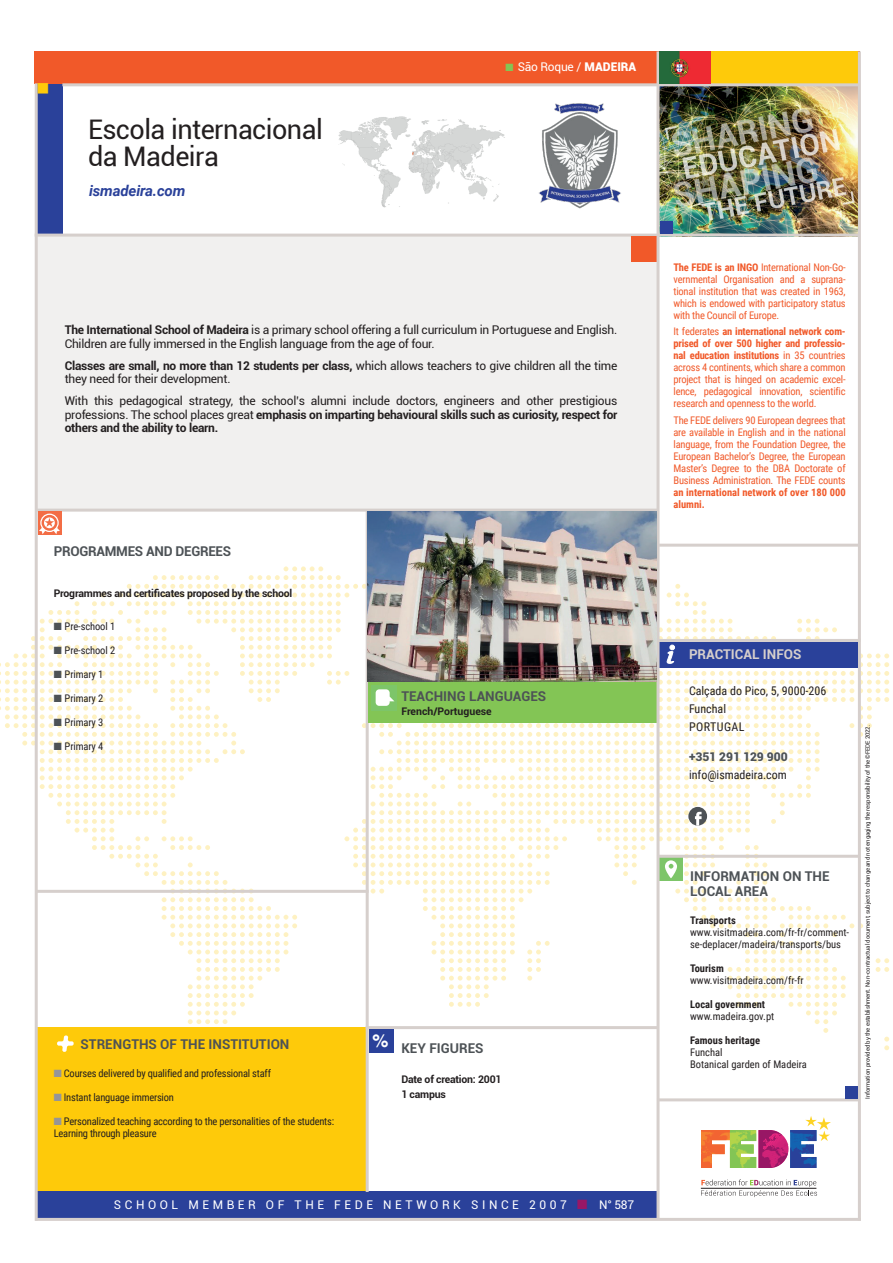
<style>
.page{position:relative;width:893px;height:1263px;background:#fff}
.page>*{position:absolute;margin:0;border:0;box-sizing:border-box;transform-origin:0 0}
.t1{font:27px/27px "Roboto";letter-spacing:-.02em;color:#231f20}
.t2{font:700 18px "Helvetica";color:#fff}
.t3{font:italic 700 15px "Roboto";letter-spacing:-.01em;color:#2a419a}
.t4{font:15px "Zapf Dingbats ITC";color:#feca0a}
.t5{font:700 13.5px/15px "Roboto";color:#4d5256}
.t6{font:700 13.5px "Roboto";letter-spacing:-.02em;color:#4d5256}
.t7{font:700 13.5px "Roboto";color:#d6cfcc}
.t8{font:12px/13.5px "Roboto";letter-spacing:-.02em;color:#231f20}
.t9{font:12px/18px "Roboto Condensed";color:#231f20}
.t10{font:12px "Roboto";letter-spacing:.3em;color:#fff}
.t11{font:12px "Roboto";letter-spacing:-.02em;color:#fff}
.t12{font:900 12px "Roboto";color:#4d5256}
.t13{font:10.5px/12px "Roboto Condensed";letter-spacing:-.02em;color:#f15929;text-align:justify}
.t14{font:10.5px/12px "Roboto Condensed";letter-spacing:-.02em;color:#231f20}
.t15{font:10.5px/12px "Roboto Condensed";color:#231f20}
.t16{font:700 10.5px/14.1px "Roboto";letter-spacing:-.02em;color:#231f20}
.t17{font:700 10.5px "Roboto Condensed";color:#231f20}
.t18{font:700 10.5px/12px "Roboto Condensed";color:#f15929}
.t19{font:700 10.5px "Roboto";color:#231f20}
.t20{font:6px "Roboto";letter-spacing:-.02em;color:#231f20}
.s1{color:#83c555}
.s2{font-weight:900}
.s3{font-weight:700}
.s4{color:#4d5256}
.s5{color:#959598}
.s6{color:#991766}
</style>
<div class="page">
<svg style="left:701px;top:1116px;width:130px;height:52px"></svg>
<svg style="left:701px;top:1179px;width:116px;height:18px"></svg>
<hr style="left:701px;top:1188px;width:115px;height:1px;background:#211d1e">
<div style="left:35px;top:51px;width:27px;height:183px;background:#2a419a"></div>
<div style="left:35px;top:51px;width:825px;height:33px;background:#f15929"></div>
<div style="left:659px;top:51px;width:199px;height:33px;background:#feca0a"></div>
<div style="left:36px;top:1027px;width:332px;height:190px;background:#feca0a"></div>
<img style="left:659px;top:86px;width:199px;height:148px">
<div style="left:37px;top:1192px;width:620px;height:26px;background:#2a419a"></div>
<div style="left:36px;top:236px;width:623px;height:275px;background:#f1f0ef"></div>
<hr style="left:35px;top:83px;width:3px;height:1138px;background:#d6cfcc">
<hr style="left:366px;top:510px;width:3px;height:682px;background:#d6cfcc">
<hr style="left:35px;top:1218px;width:826px;height:3px;background:#d6cfcc">
<hr style="left:35px;top:234px;width:825px;height:3px;background:#d6cfcc">
<hr style="left:37px;top:509px;width:621px;height:3px;background:#d6cfcc">
<hr style="left:858px;top:51px;width:3px;height:1169px;background:#d6cfcc">
<svg style="left:38px;top:512px;width:24px;height:23px"></svg>
<div style="left:40px;top:514px;width:19px;height:18px;border:1px solid #fff;border-radius:50%"></div>
<svg style="left:39px;top:517px;width:21px;height:17px"></svg>
<hr style="left:657px;top:1098px;width:202px;height:3px;background:#d6cfcc">
<div style="left:845px;top:1086px;width:13px;height:12px;background:#2a419a"></div>
<div style="left:660px;top:221px;width:12px;height:13px;background:#2a419a"></div>
<div style="left:631px;top:237px;width:26px;height:25px;background:#f15929"></div>
<hr style="left:659px;top:544px;width:200px;height:3px;background:#d6cfcc">
<hr style="left:656px;top:51px;width:3px;height:1168px;background:#d6cfcc">
<hr style="left:62px;top:83px;width:798px;height:3px;background:#d6cfcc">
<svg style="left:0;top:566px;width:889px;height:519px"></svg>
<img style="left:659px;top:51px;width:51px;height:32px">
<img style="left:368px;top:512px;width:288px;height:169px">
<img style="left:338px;top:116px;width:167px;height:92px">
<img style="left:539px;top:103px;width:82px;height:106px">
<h3 class="t4" style="left:36px;top:94px;width:13px;rotate:-90deg">■</h3>
<h1 class="t1" style="left:88px;top:115px;width:236px">Escola internacional da Madeira</h1>
<h3 class="t3" style="left:89px;top:180px;width:98px">ismadeira.com</h3>
<p class="t11" style="left:506px;top:58px;width:132px"><span class="s1">■</span> São Roque / <span class="s2">MADEIRA</span></p>
<p class="t8" style="left:65px;top:323px;width:554px"><span class="s3">The International School of Madeira</span> is a primary school offering a full curriculum in Portuguese and English.<br>Children are fully immersed in the English language from the age of four.</p>
<p class="t8" style="left:65px;top:358px;width:554px"><span class="s3">Classes are small, no more than 12 students per class,</span> which allows teachers to give children all the time they need for their development.</p>
<p class="t8" style="left:65px;top:394px;width:554px;text-align:justify">With this pedagogical strategy, the school’s alumni include doctors, engineers and other prestigious professions. The school places great <span class="s3">emphasis on imparting behavioural skills such as curiosity, respect for others and the ability to learn.</span></p>
<p class="t6" style="left:54px;top:541px;width:179px">PROGRAMMES AND DEGREES</p>
<p class="t16" style="left:54px;top:585px;width:240px">Programmes and certificates proposed by the school</p>
<p class="t14" style="left:54px;top:619px;width:63px"><span class="s4">■</span> Pre-school 1</p>
<p class="t14" style="left:54px;top:643px;width:63px"><span class="s4">■</span> Pre-school 2</p>
<p class="t14" style="left:54px;top:667px;width:51px"><span class="s4">■</span> Primary 1</p>
<p class="t14" style="left:54px;top:691px;width:51px"><span class="s4">■</span> Primary 2</p>
<p class="t14" style="left:54px;top:715px;width:51px"><span class="s4">■</span> Primary 3</p>
<p class="t14" style="left:54px;top:739px;width:51px"><span class="s4">■</span> Primary 4</p>
<p class="t5" style="left:401px;top:688px;width:146px">TEACHING LANGUAGES</p>
<p class="t19" style="left:401px;top:704px;width:92px">French/Portuguese</p>
<p class="t5" style="left:81px;top:1036px;width:210px">STRENGTHS OF THE INSTITUTION</p>
<p class="t14" style="left:54px;top:1067px;width:219px"><span class="s5">■</span> Courses delivered by qualified and professional staff</p>
<p class="t14" style="left:54px;top:1091px;width:122px"><span class="s5">■</span> Instant language immersion</p>
<p class="t14" style="left:54px;top:1115px;width:282px"><span class="s5">■</span> Personalized teaching according to the personalities of the students:<br>Learning through pleasure</p>
<h2 class="t2" style="left:372px;top:1029px;width:18px">%</h2>
<p class="t5" style="left:401px;top:1040px;width:84px">KEY FIGURES</p>
<p class="t16" style="left:401px;top:1072px;width:102px">Date of creation: 2001<br>1 campus</p>
<p class="t10" style="left:114px;top:1196px;width:522px">SCHOOL MEMBER OF THE FEDE NETWORK SINCE 2007 <span class="s6">■</span> N° 587</p>
<p class="t13" style="left:673px;top:260px;width:174px"><span class="s3">The FEDE is an INGO</span> International Non-Go&shy;vernmental Organisation and a suprana&shy;tional institution that was created in 1963, which is endowed with participatory status with the Council of Europe.</p>
<p class="t13" style="left:673px;top:325px;width:174px">It federates <span class="s3">an international network com&shy;prised of over 500 higher and professio&shy;nal education institutions</span> in 35 countries across 4 continents, which share a common project that is hinged on academic excel&shy;lence, pedagogical innovation, scientific research and openness to the world.</p>
<p class="t13" style="left:673px;top:413px;width:174px">The FEDE delivers 90 European degrees that are available in English and in the national language, from the Foundation Degree, the European Bachelor’s Degree, the European Master’s Degree to the DBA Doctorate of Business Administration. The FEDE counts</p>
<p class="t18" style="left:673px;top:485px;width:174px">an international network of over 180 000 alumni.</p>
<p class="t7" style="left:689px;top:645px;width:114px">PRACTICAL INFOS</p>
<p class="t9" style="left:689px;top:681px;width:139px">Calçada do Pico, 5, 9000-206<br>Funchal<br>PORTUGAL</p>
<p class="t12" style="left:689px;top:748px;width:100px">+351 291 129 900</p>
<p class="t9" style="left:689px;top:765px;width:99px">info@ismadeira.com</p>
<p class="t5" style="left:690px;top:868px;width:141px">INFORMATION ON THE<br>LOCAL AREA</p>
<p class="t17" style="left:690px;top:913px;width:47px">Transports</p>
<p class="t15" style="left:690px;top:926px;width:161px">www.visitmadeira.com/fr-fr/comment&shy;se-deplacer/madeira/transports/bus</p>
<p class="t17" style="left:690px;top:961px;width:35px">Tourism</p>
<p class="t15" style="left:690px;top:974px;width:115px">www.visitmadeira.com/fr-fr</p>
<p class="t17" style="left:690px;top:997px;width:77px">Local government</p>
<p class="t15" style="left:690px;top:1010px;width:86px">www.madeira.gov.pt</p>
<p class="t17" style="left:690px;top:1033px;width:71px">Famous heritage</p>
<p class="t15" style="left:690px;top:1046px;width:118px">Funchal<br>Botanical garden of Madeira</p>
<p class="t20" style="left:863px;top:1099px;width:376px;rotate:-90deg">Information provided by the establishment. Non-contractual document, subject to change and not engaging the responsibility of the ©FEDE 2022.</p>
</div>
